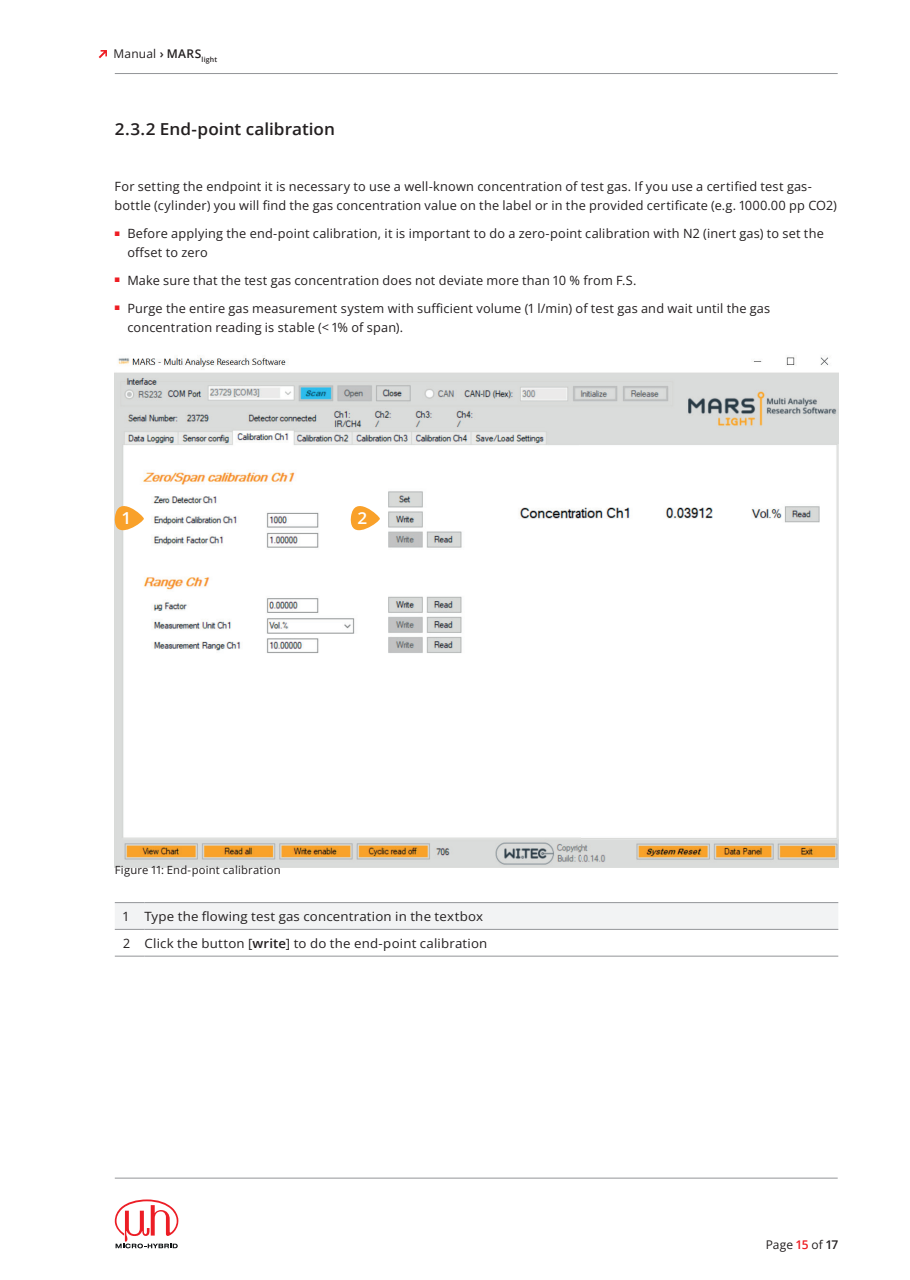
<style>
.page{position:relative;width:910px;height:1280px;background:#fff}
.page>*{position:absolute;margin:0;border:0;box-sizing:border-box;transform-origin:0 0}
.t1{font:600 16.5px "Open Sans";color:#231f20;scale:1.04 1}
.t2{font:600 16.5px "Open Sans";color:#fff;scale:1.04 1}
.t3{font:12.75px/18.8px "Open Sans";letter-spacing:.015em;color:#231f20}
.t4{font:12px "Open Sans";letter-spacing:.015em;color:#231f20}
.t5{font:11.25px "Open Sans";letter-spacing:.02em;color:#231f20}
.s1{font-weight:600}
.s2{font-weight:600;color:#ee1d23}
</style>
<div class="page">
<hr style="left:115px;top:73px;width:723px;height:1px;background:#939598">
<hr style="left:115px;top:1178px;width:723px;height:1px;background:#939598">
<svg style="left:99px;top:50px;width:8px;height:8px"></svg>
<img style="left:115px;top:357px;width:723px;height:511px">
<svg style="left:115px;top:903px;width:723px;height:53px"></svg>
<hr style="left:115px;top:902px;width:30px;height:1px;background:#939598">
<hr style="left:145px;top:902px;width:693px;height:1px;background:#939598">
<hr style="left:115px;top:929px;width:30px;height:1px;background:#939598">
<hr style="left:145px;top:929px;width:693px;height:1px;background:#939598">
<hr style="left:115px;top:956px;width:30px;height:1px;background:#939598">
<hr style="left:145px;top:956px;width:693px;height:1px;background:#939598">
<svg style="left:115px;top:493px;width:29px;height:47px"></svg>
<svg style="left:351px;top:493px;width:29px;height:47px"></svg>
<svg style="left:115px;top:1199px;width:63px;height:49px"></svg>
<p class="t4" style="left:114px;top:46px;width:105px">Manual <span class="s1">› MARS</span><sub>light</sub></p>
<p class="t1" style="left:115px;top:117px;width:213px">2.3.2 End-point calibration</p>
<p class="t3" style="left:115px;top:177px;width:724px">For setting the endpoint it is necessary to use a well-known concentration of test gas. If you use a certified test gas&shy;bottle (cylinder) you will find the gas concentration value on the label or in the provided certificate (e.g. 1000.00 pp CO2)</p>
<p class="t3" style="left:127px;top:223px;width:698px;text-indent:-13px"><sup>■</sup> Before applying the end-point calibration, it is important to do a zero-point calibration with N2 (inert gas) to set the offset to zero</p>
<p class="t3" style="left:115px;top:270px;width:523px"><sup>■</sup> Make sure that the test gas concentration does not deviate more than 10 % from F.S.</p>
<p class="t3" style="left:127px;top:298px;width:644px;text-indent:-13px"><sup>■</sup> Purge the entire gas measurement system with sufficient volume (1 l/min) of test gas and wait until the gas concentration reading is stable (&lt; 1% of span).</p>
<p class="t2" style="left:122px;top:507px;width:11px">1</p>
<p class="t2" style="left:358px;top:507px;width:11px">2</p>
<p class="t5" style="left:115px;top:862px;width:167px">Figure 11: End-point calibration</p>
<p class="t3" style="left:123px;top:902px;width:366px;line-height:26.7px">1 Type the flowing test gas concentration in the textbox<br>2 Click the button [<span class="s1">write</span>] to do the end-point calibration</p>
<p class="t4" style="left:766px;top:1236px;width:74px">Page <span class="s2">15</span> of <span class="s1">17</span></p>
</div>
